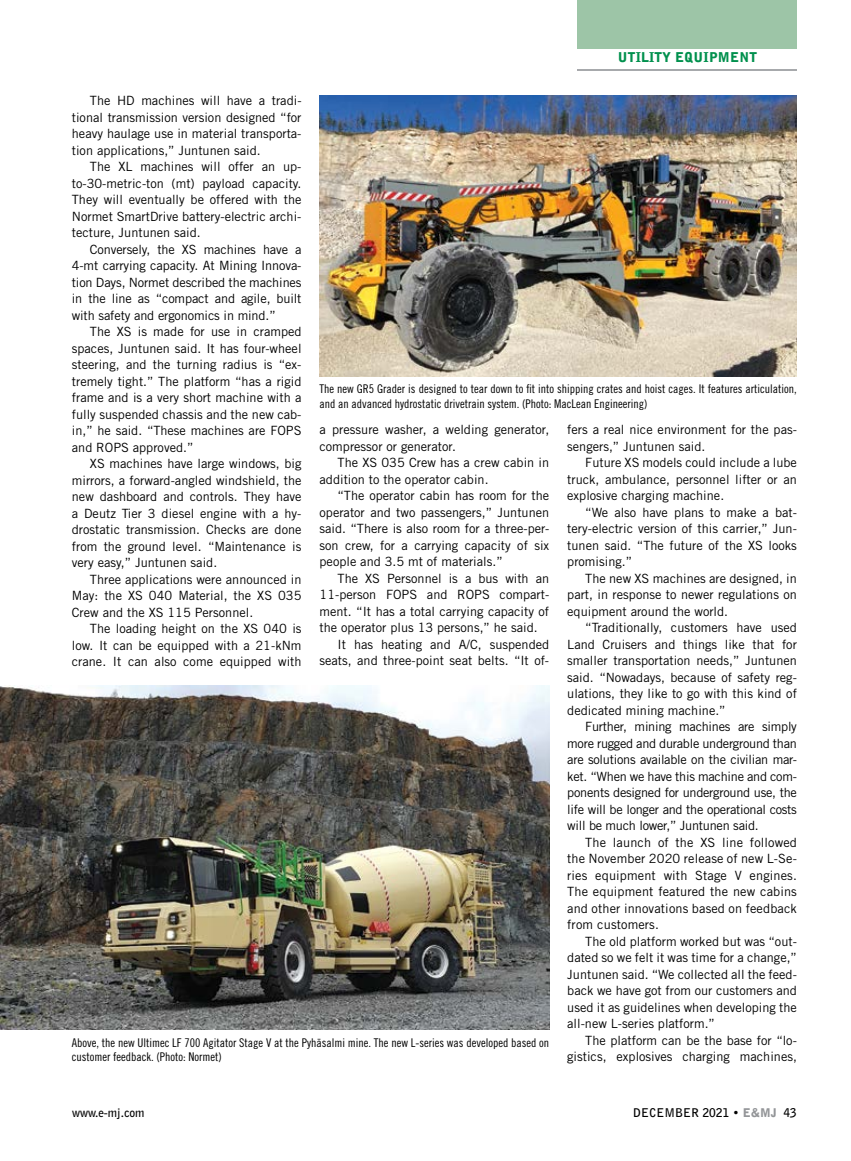
<style>
.page{position:relative;width:851px;height:1161px;background:#fff}
.page>*{position:absolute;margin:0;border:0;box-sizing:border-box;transform-origin:0 0}
.t1{font:900 13.5px "Bell Gothic BT";letter-spacing:.02em;color:#00904d}
.t2{font:12.75px/16.5px "Trade Gothic";color:#000;text-align:justify}
.t3{font:12px/14.4px "Trade Gothic Cond Eighteen";color:#000}
.t4{font:700 12px "Bell Gothic BT";color:#000}
.s1{font-weight:900;color:#939598}
</style>
<div class="page">
<div style="left:577px;top:0;width:219px;height:49px;background:#9dc5a7"></div>
<hr style="left:577px;top:69px;width:219px;height:1px;background:#a7a9ac">
<img style="left:0;top:685px;width:549px;height:345px">
<img style="left:319px;top:95px;width:477px;height:282px">
<p class="t1" style="left:617px;top:49px;width:141px">UTILITY EQUIPMENT</p>
<p class="t2" style="left:72px;top:92px;width:231px;text-indent:18px">The HD machines will have a tradi&shy;tional transmission version designed “for heavy haulage use in material transporta&shy;tion applications,” Juntunen said.</p>
<p class="t2" style="left:72px;top:158px;width:231px;text-indent:18px">The XL machines will offer an up&shy;to-30-metric-ton (mt) payload capacity.<br>They will eventually be offered with the Normet SmartDrive battery-electric archi&shy;tecture, Juntunen said.</p>
<p class="t2" style="left:72px;top:241px;width:231px;text-indent:18px">Conversely, the XS machines have a 4-mt carrying capacity. At Mining Innova&shy;tion Days, Normet described the machines in the line as “compact and agile, built with safety and ergonomics in mind.”</p>
<p class="t2" style="left:72px;top:323px;width:231px;text-indent:18px">The XS is made for use in cramped spaces, Juntunen said. It has four-wheel steering, and the turning radius is “ex&shy;tremely tight.” The platform “has a rigid frame and is a very short machine with a fully suspended chassis and the new cab&shy;in,” he said. “These machines are FOPS and ROPS approved.”</p>
<p class="t2" style="left:72px;top:455px;width:231px;text-indent:18px">XS machines have large windows, big mirrors, a forward-angled windshield, the new dashboard and controls. They have a Deutz Tier 3 diesel engine with a hy&shy;drostatic transmission. Checks are done from the ground level. “Maintenance is very easy,” Juntunen said.</p>
<p class="t2" style="left:72px;top:571px;width:231px;text-indent:18px">Three applications were announced in May: the XS 040 Material, the XS 035<br>Crew and the XS 115 Personnel.</p>
<p class="t2" style="left:72px;top:620px;width:231px;text-indent:18px">The loading height on the XS 040 is low. It can be equipped with a 21-kNm crane. It can also come equipped with</p>
<p class="t3" style="left:319px;top:382px;width:479px">The new GR5 Grader is designed to tear down to fit into shipping crates and hoist cages. It features articulation, and an advanced hydrostatic drivetrain system. (Photo: MacLean Engineering)</p>
<p class="t2" style="left:567px;top:421px;width:231px">fers a real nice environment for the pas&shy;sengers,” Juntunen said.</p>
<p class="t2" style="left:567px;top:454px;width:231px;text-indent:18px">Future XS models could include a lube truck, ambulance, personnel lifter or an explosive charging machine.</p>
<p class="t2" style="left:567px;top:504px;width:231px;text-indent:18px">“We also have plans to make a bat&shy;tery-electric version of this carrier,” Jun&shy;tunen said. “The future of the XS looks promising.”</p>
<p class="t2" style="left:567px;top:570px;width:231px;text-indent:18px">The new XS machines are designed, in part, in response to newer regulations on equipment around the world.</p>
<p class="t2" style="left:567px;top:619px;width:231px;text-indent:18px">“Traditionally, customers have used Land Cruisers and things like that for smaller transportation needs,” Juntunen said. “Nowadays, because of safety reg&shy;ulations, they like to go with this kind of dedicated mining machine.”</p>
<p class="t2" style="left:567px;top:718px;width:231px;text-indent:18px">Further, mining machines are simply more rugged and durable underground than are solutions available on the civilian mar&shy;ket. “When we have this machine and com&shy;ponents designed for underground use, the life will be longer and the operational costs will be much lower,” Juntunen said.</p>
<p class="t2" style="left:567px;top:834px;width:231px;text-indent:18px">The launch of the XS line followed the November 2020 release of new L-Se&shy;ries equipment with Stage V engines.<br>The equipment featured the new cabins and other innovations based on feedback from customers.</p>
<p class="t2" style="left:567px;top:933px;width:231px;text-indent:18px">The old platform worked but was “out&shy;dated so we felt it was time for a change,” Juntunen said. “We collected all the feed&shy;back we have got from our customers and used it as guidelines when developing the all-new L-series platform.”</p>
<p class="t2" style="left:567px;top:1032px;width:231px;text-align:right">The platform can be the base for “lo&shy;gistics, explosives charging machines,</p>
<p class="t2" style="left:319px;top:421px;width:231px">a pressure washer, a welding generator, compressor or generator.</p>
<p class="t2" style="left:319px;top:454px;width:231px;text-indent:18px">The XS 035 Crew has a crew cabin in addition to the operator cabin.</p>
<p class="t2" style="left:319px;top:487px;width:231px;text-indent:18px">“The operator cabin has room for the operator and two passengers,” Juntunen said. “There is also room for a three-per&shy;son crew, for a carrying capacity of six people and 3.5 mt of materials.”</p>
<p class="t2" style="left:337px;top:570px;width:213px">The XS Personnel is a bus with an</p>
<p class="t2" style="left:319px;top:586px;width:231px">11-person FOPS and ROPS compart-</p>
<p class="t2" style="left:319px;top:603px;width:231px">ment. “It has a total carrying capacity of</p>
<p class="t2" style="left:319px;top:619px;width:220px">the operator plus 13 persons,” he said.</p>
<p class="t2" style="left:337px;top:636px;width:213px">It has heating and A/C, suspended</p>
<p class="t2" style="left:319px;top:652px;width:231px">seats, and three-point seat belts. “It of-</p>
<p class="t3" style="left:72px;top:1035px;width:479px">Above, the new Ultimec LF 700 Agitator Stage V at the Pyhäsalmi mine. The new L-series was developed based on customer feedback. (Photo: Normet)</p>
<p class="t4" style="left:72px;top:1104px;width:74px">www.e-mj.com</p>
<p class="t4" style="left:633px;top:1104px;width:165px">DECEMBER 2021 • <span class="s1">E&amp;MJ</span> 43</p>
</div>
